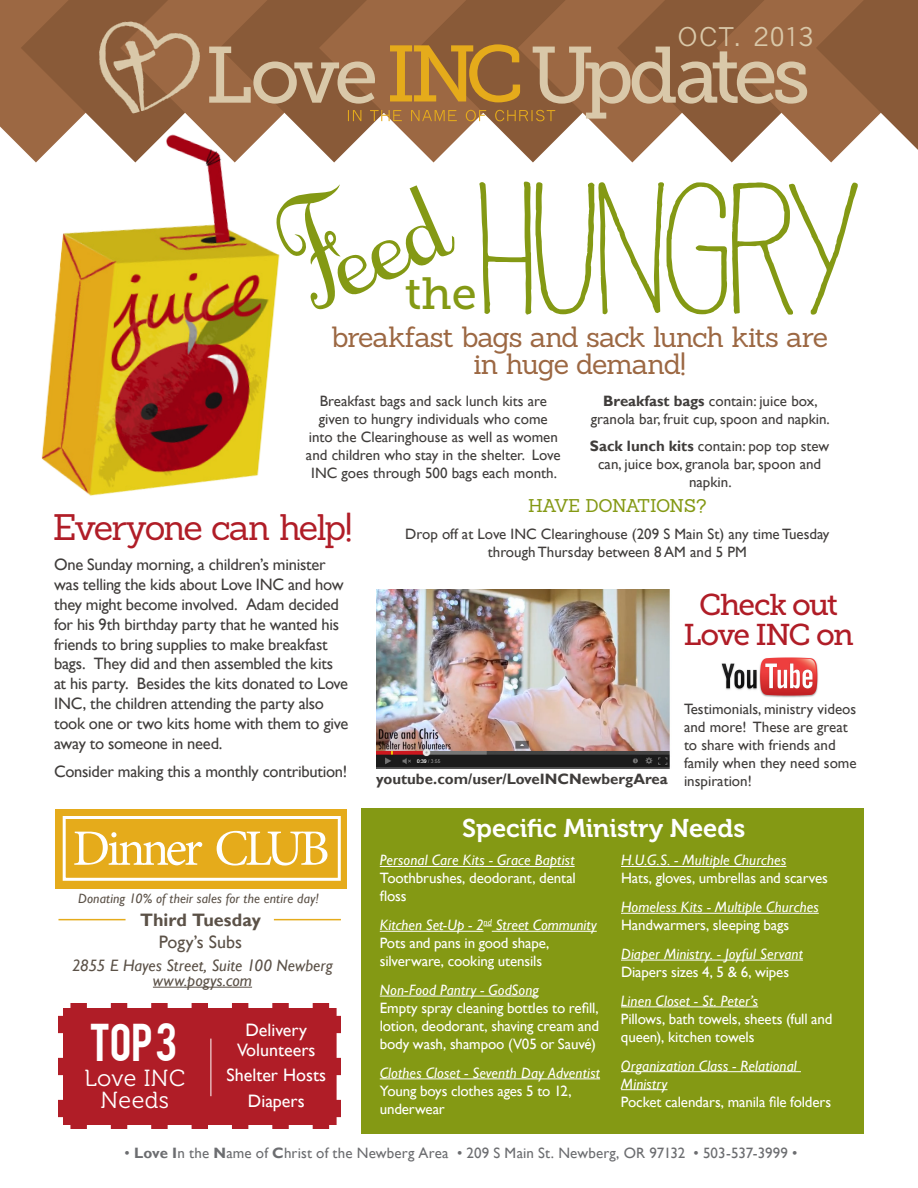
<style>
.page{position:relative;width:918px;height:1188px;background:#fff}
.page>*{position:absolute;margin:0;border:0;box-sizing:border-box;transform-origin:0 0}
.t1{font:165px "DK Pisang";letter-spacing:-.075em;color:#849914}
.t2{font:51px "Minion Pro";letter-spacing:-.075em;color:#fff}
.t3{font:45px "Museo Slab 500";color:#849914}
.t4{font:41.85px "Bebas";color:#fff}
.t5{font:36px "Sanchez";letter-spacing:-.055em;color:#b01d27}
.t6{font:30px/30px "Museo Slab 500";letter-spacing:-.055em;color:#b01d27;text-align:center}
.t7{font:28.5px/27px "Sanchez";letter-spacing:-.04em;color:#9c6843;text-align:center}
.t8{font:25.5px "Museo 700";color:#fff}
.t9{font:25.5px "Quick Type";letter-spacing:.07em;color:#d9c8a9}
.t10{font:23.25px/22px "Museo 300";letter-spacing:.02em;color:#fff;text-align:center}
.t11{font:18px/19.5px "Gill Sans";color:#fff;text-align:center}
.t12{font:18px "Sanchez";letter-spacing:-.045em;color:#849914}
.t13{font:700 18px "Gill Sans";color:#5b5147}
.t14{font:18px "Gill Sans";color:#5b5147}
.t15{font:16.5px/19.8px "Gill Sans";letter-spacing:-.015em;color:#403d3b}
.t16{font:italic 16.5px "Gill Sans";letter-spacing:.005em;color:#5b5147}
.t17{font:15px/18px "Gill Sans";color:#403d3b;text-align:center}
.t18{font:15px/18px "Gill Sans";letter-spacing:-.01em;color:#fff}
.t19{font:italic 15px/18px "Gill Sans";letter-spacing:.01em;color:#fff}
.t20{font:15px "Gill Sans";letter-spacing:.01em;color:#6c6d70}
.t21{font:700 15px "Gill Sans";color:#403d3b}
.t22{font:italic 13.5px "Gill Sans";letter-spacing:.01em;color:#5b5147}
.s1{font-weight:700}
</style>
<div class="page">
<svg style="left:201px;top:0;width:8px;height:121px"></svg>
<img style="left:35px;top:121px;width:241px;height:375px">
<svg style="left:209px;top:0;width:709px;height:162px;background:#aa8361"></svg>
<svg style="left:0;top:0;width:201px;height:162px;background:#a67c5e"></svg>
<div style="left:56px;top:809px;width:291px;height:79px;background:#e5ab1b"></div>
<div style="left:63px;top:816px;width:278px;height:65px;border:3px solid #fff"></div>
<div style="left:362px;top:808px;width:502px;height:326px;background:#849914"></div>
<hr style="left:380px;top:866px;width:195px;height:1px;background:#fff">
<hr style="left:380px;top:931px;width:104px;height:1px;background:#fff">
<hr style="left:492px;top:931px;width:105px;height:1px;background:#fff">
<hr style="left:380px;top:996px;width:159px;height:1px;background:#fff">
<hr style="left:380px;top:1079px;width:220px;height:1px;background:#fff">
<hr style="left:621px;top:866px;width:165px;height:1px;background:#fff">
<hr style="left:621px;top:913px;width:198px;height:1px;background:#fff">
<hr style="left:621px;top:960px;width:182px;height:1px;background:#fff">
<hr style="left:621px;top:1007px;width:137px;height:1px;background:#fff">
<hr style="left:621px;top:1071px;width:180px;height:1px;background:#fff">
<hr style="left:621px;top:1089px;width:46px;height:1px;background:#fff">
<hr style="left:153px;top:987px;width:99px;height:1px;background:#5b5147">
<hr style="left:274px;top:919px;width:67px;height:1px;background:#e5ab1b">
<hr style="left:58px;top:919px;width:68px;height:1px;background:#e5ab1b">
<svg style="left:276px;top:184px;width:179px;height:126px"></svg>
<div style="left:58px;top:1003px;width:283px;height:126px;background:#b01d27"></div>
<hr style="left:211px;top:1039px;width:1px;height:57px;background:#fff">
<img style="left:376px;top:590px;width:294px;height:179px">
<img style="left:721px;top:657px;width:97px;height:41px">
<p class="t9" style="left:678px;top:22px;width:137px">OCT. 2013</p>
<p class="t1" style="left:471px;top:148px;width:397px">HUNGRY</p>
<p class="t3" style="left:405px;top:269px;width:73px">the</p>
<p class="t7" style="left:331px;top:323px;width:498px">breakfast bags and sack lunch kits are in huge demand!</p>
<p class="t17" style="left:306px;top:393px;width:256px">Breakfast bags and sack lunch kits are given to hungry individuals who come into the Clearinghouse as well as women and children who stay in the shelter. Love INC goes through 500 bags each month.</p>
<p class="t17" style="left:591px;top:393px;width:241px"><span class="s1">Breakfast bags</span> contain: juice box, granola bar, fruit cup, spoon and napkin.</p>
<p class="t17" style="left:590px;top:438px;width:241px"><span class="s1">Sack lunch kits</span> contain: pop top stew can, juice box, granola bar, spoon and napkin.</p>
<p class="t5" style="left:53px;top:504px;width:300px">Everyone can help!</p>
<p class="t15" style="left:54px;top:555px;width:296px">One Sunday morning, a children’s minister was telling the kids about Love INC and how they might become involved. Adam decided for his 9th birthday party that he wanted his friends to bring supplies to make breakfast bags. They did and then assembled the kits at his party. Besides the kits donated to Love INC, the children attending the party also took one or two kits home with them to give away to someone in need.</p>
<p class="t15" style="left:54px;top:762px;width:295px">Consider making this a monthly contribution!</p>
<p class="t2" style="left:73px;top:814px;width:258px">Dinner CLUB</p>
<p class="t22" style="left:78px;top:891px;width:242px">Donating 10% of their sales for the entire day!</p>
<p class="t13" style="left:140px;top:909px;width:122px">Third Tuesday</p>
<p class="t14" style="left:159px;top:931px;width:85px">Pogy’s Subs</p>
<p class="t16" style="left:72px;top:956px;width:262px">2855 E Hayes Street, Suite 100 Newberg</p>
<p class="t16" style="left:153px;top:971px;width:101px">www.pogys.com</p>
<p class="t4" style="left:89px;top:1012px;width:90px">TOP 3</p>
<p class="t11" style="left:237px;top:1021px;width:80px">Delivery<br>Volunteers</p>
<p class="t11" style="left:227px;top:1066px;width:101px">Shelter Hosts</p>
<p class="t11" style="left:248px;top:1091px;width:58px">Diapers</p>
<p class="t10" style="left:84px;top:1068px;width:102px">Love INC<br>Needs</p>
<p class="t12" style="left:528px;top:494px;width:180px">HAVE DONATIONS?</p>
<p class="t17" style="left:405px;top:525px;width:426px">Drop off at Love INC Clearinghouse (209 S Main St) any time Tuesday through Thursday between 8 AM and 5 PM</p>
<p class="t6" style="left:684px;top:590px;width:172px">Check out<br>Love INC on</p>
<p class="t21" style="left:376px;top:770px;width:293px">youtube.com/user/LoveINCNewbergArea</p>
<p class="t17" style="left:684px;top:700px;width:174px;text-align:left">Testimonials, ministry videos and more! These are great to share with friends and family when they need some inspiration!</p>
<p class="t8" style="left:462px;top:814px;width:285px">Specific Ministry Needs</p>
<p class="t19" style="left:380px;top:852px;width:196px">Personal Care Kits - Grace Baptist</p>
<p class="t18" style="left:380px;top:870px;width:198px">Toothbrushes, deodorant, dental floss</p>
<p class="t19" style="left:380px;top:916px;width:218px">Kitchen Set-Up - 2<sup>nd</sup> Street Community</p>
<p class="t18" style="left:380px;top:934px;width:171px">Pots and pans in good shape, silverware, cooking utensils</p>
<p class="t19" style="left:380px;top:981px;width:161px">Non-Food Pantry - GodSong</p>
<p class="t18" style="left:380px;top:999px;width:221px;text-align:justify">Empty spray cleaning bottles to refill, lotion, deodorant, shaving cream and body wash, shampoo (V05 or Sauvé)</p>
<p class="t19" style="left:380px;top:1064px;width:222px">Clothes Closet - Seventh Day Adventist</p>
<p class="t18" style="left:380px;top:1082px;width:193px">Young boys clothes ages 5 to 12, underwear</p>
<p class="t19" style="left:621px;top:852px;width:167px">H.U.G.S. - Multiple Churches</p>
<p class="t18" style="left:621px;top:870px;width:208px">Hats, gloves, umbrellas and scarves</p>
<p class="t19" style="left:621px;top:898px;width:199px">Homeless Kits - Multiple Churches</p>
<p class="t18" style="left:621px;top:916px;width:170px">Handwarmers, sleeping bags</p>
<p class="t19" style="left:621px;top:945px;width:183px">Diaper Ministry. - Joyful Servant</p>
<p class="t18" style="left:621px;top:963px;width:170px">Diapers sizes 4, 5 &amp; 6, wipes</p>
<p class="t19" style="left:621px;top:992px;width:139px">Linen Closet - St. Peter’s</p>
<p class="t18" style="left:621px;top:1010px;width:213px">Pillows, bath towels, sheets (full and queen), kitchen towels</p>
<p class="t19" style="left:621px;top:1057px;width:177px">Organization Class - Relational<br>Ministry</p>
<p class="t18" style="left:621px;top:1093px;width:212px">Pocket calendars, manila file folders</p>
<p class="t20" style="left:125px;top:1145px;width:674px">• <span class="s1">Love I</span>n the <span class="s1">N</span>ame of <span class="s1">C</span>hrist of the Newberg Area • 209 S Main St. Newberg, OR 97132 • 503-537-3999 •</p>
</div>
